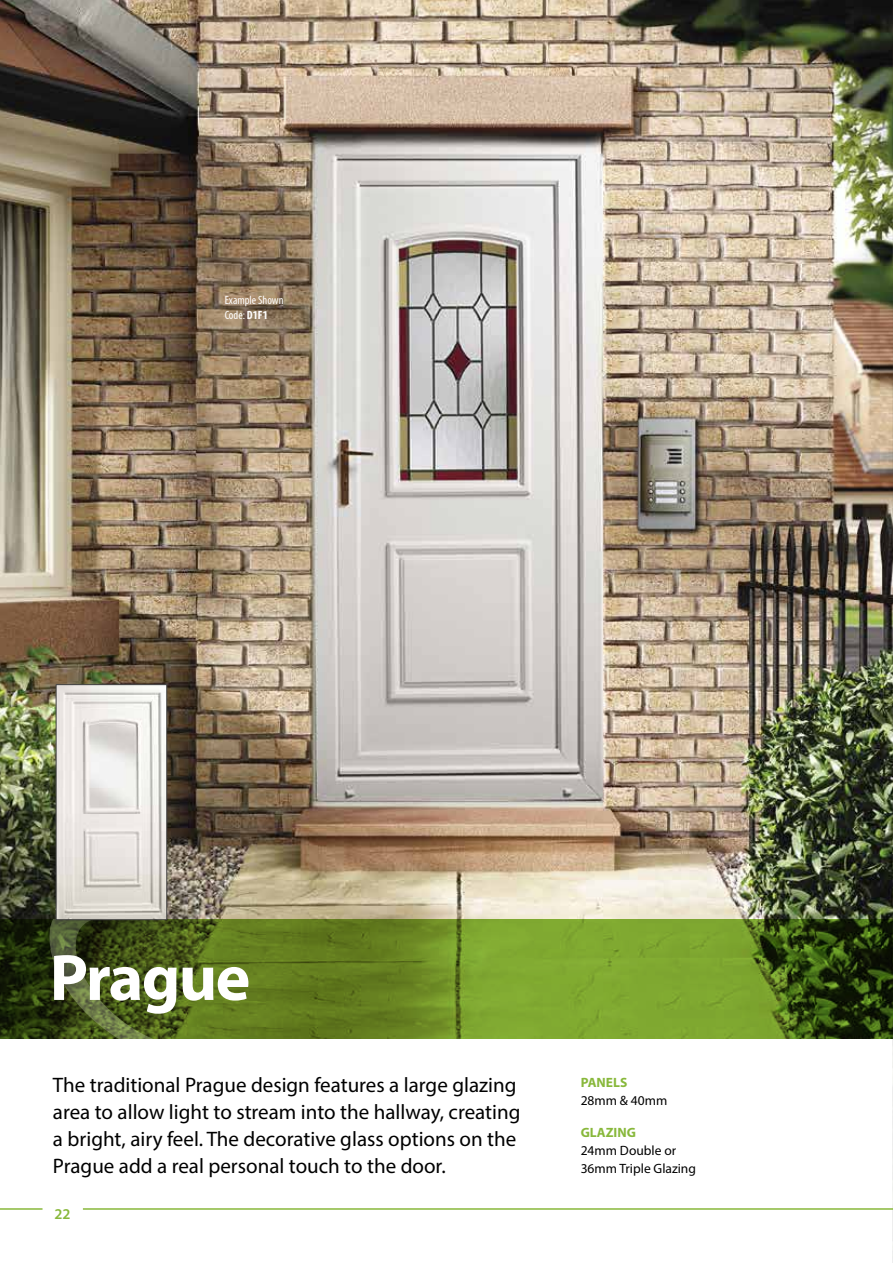
<style>
.page{position:relative;width:893px;height:1263px;background:#fff}
.page>*{position:absolute;margin:0;border:0;box-sizing:border-box;transform-origin:0 0}
.t1{font:700 66px "Myriad Pro";letter-spacing:-.025em;color:#fff}
.t2{font:21px/27px "Myriad Pro";color:#000}
.t3{font:600 15px "Myriad Pro";color:#88b83b}
.t4{font:13.5px/18px "Myriad Pro";color:#000}
.t5{font:700 13.5px "Myriad Pro";color:#88b83b}
.t6{font:condensed 12px/15px "Myriad Pro";color:#fff}
.s1{font-weight:700}
</style>
<div class="page">
<img style="left:0;top:0;width:892px;height:919px">
<img style="left:892px;top:0;width:1px;height:1263px">
<svg style="left:0;top:919px;width:893px;height:120px;background:#618022"></svg>
<svg style="left:49px;top:962px;width:106px;height:77px;background:#465521"></svg>
<div style="left:29px;top:883px;width:160px;height:79px;background:#000;opacity:.6"></div>
<img style="left:58px;top:686px;width:107px;height:232px">
<div style="left:56px;top:684px;width:111px;height:236px;border:1px solid #3f3f3f"></div>
<hr style="left:83px;top:1208px;width:810px;height:2px;background:#88b83b">
<hr style="left:0;top:1208px;width:43px;height:2px;background:#88b83b">
<p class="t6" style="left:225px;top:293px;width:60px">Example Shown<br>Code: <span class="s1">D1F1</span></p>
<h1 class="t1" style="left:50px;top:941px;width:202px">Prague</h1>
<p class="t2" style="left:53px;top:1071px;width:469px">The traditional Prague design features a large glazing area to allow light to stream into the hallway, creating a bright, airy feel. The decorative glass options on the Prague add a real personal touch to the door.</p>
<p class="t5" style="left:581px;top:1075px;width:48px">PANELS</p>
<p class="t4" style="left:581px;top:1091px;width:88px">28mm &amp; 40mm</p>
<p class="t5" style="left:581px;top:1124px;width:57px">GLAZING</p>
<p class="t4" style="left:581px;top:1141px;width:117px">24mm Double or<br>36mm Triple Glazing</p>
<p class="t3" style="left:54px;top:1205px;width:18px">22</p>
</div>
